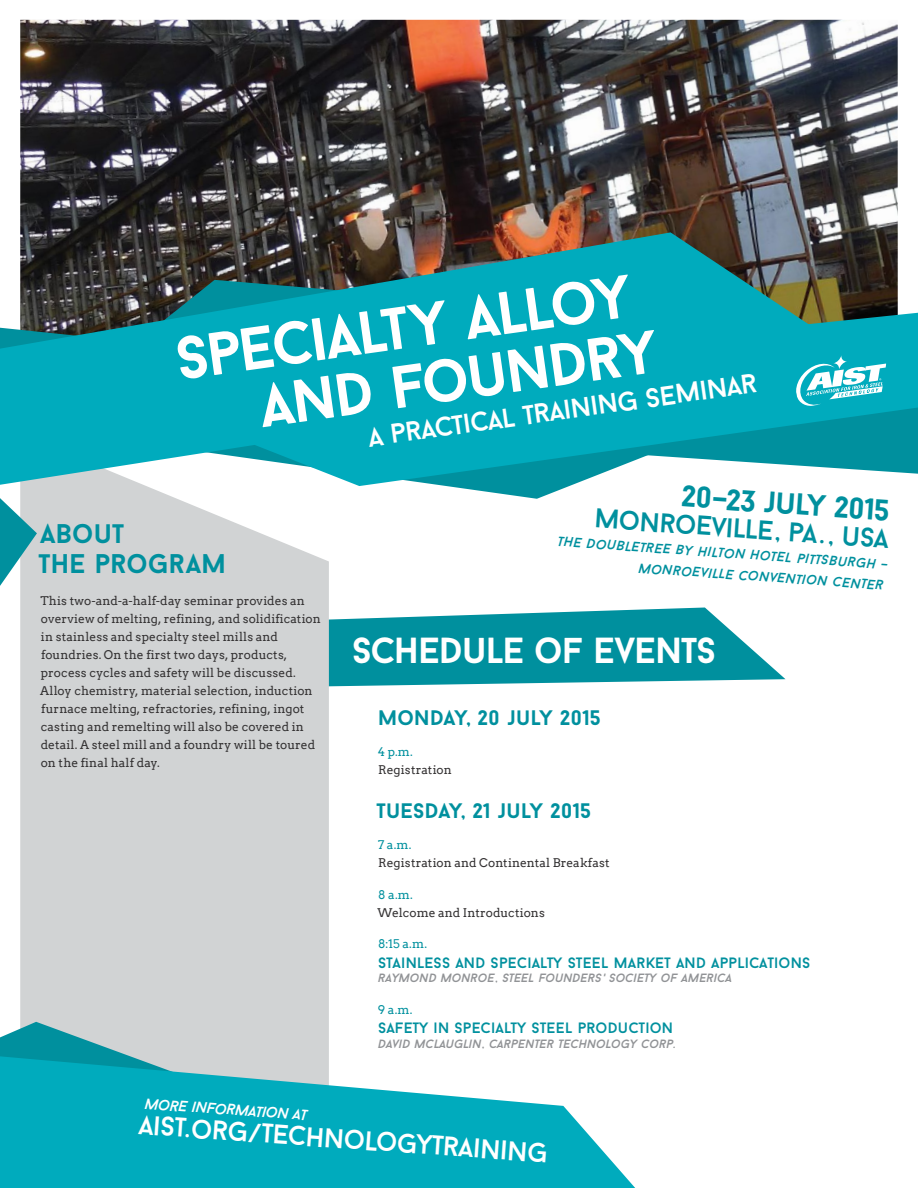
<style>
.page{position:relative;width:918px;height:1188px;background:#fff}
.page>*{position:absolute;margin:0;border:0;box-sizing:border-box;transform-origin:0 0}
.t1{font:700 60px/58.5px "Baron Neue";color:#fff}
.t2{font:700 36.3px "Baron Neue";letter-spacing:-.02em;color:#fff}
.t3{font:700 30px "Baron Neue";color:#00909e}
.t4{font:27px "Baron Neue";color:#fff}
.t5{font:27px "Baron Neue";color:#00909e}
.t6{font:700 27px/30px "Baron Neue";letter-spacing:.005em;color:#00909e}
.t7{font:700 21px "Baron Neue";letter-spacing:.01em;color:#00909e}
.t8{font:15px "Baron Neue";letter-spacing:.01em;color:#00909e}
.t9{font:italic 15px "Baron Neue";color:#fff}
.t10{font:italic 13.5px/21px "Baron Neue";color:#00909e;text-align:right}
.t11{font:12px/18px "Arvo";letter-spacing:.01em;color:#333132}
.t12{font:italic 12px "Baron Neue";color:#919396}
.t13{font:12px "Arvo";color:#00909e}
</style>
<div class="page">
<img style="left:20px;top:20px;width:878px;height:260px">
<svg style="left:329px;top:608px;width:457px;height:78px"></svg>
<div style="left:20px;top:499px;width:309px;height:523px;background:#d1d3d4"></div>
<svg style="left:0;top:499px;width:37px;height:87px;background:#6eb7bf"></svg>
<svg style="left:0;top:1022px;width:329px;height:34px;background:#a2c4c8"></svg>
<svg style="left:0;top:1056px;width:635px;height:132px;fill:#00abbd"></svg>
<svg style="left:0;top:485px;width:569px;height:14px"></svg>
<svg style="left:127px;top:313px;width:791px;height:173px;background:#26a9b7"></svg>
<svg style="left:0;top:232px;width:850px;height:253px;background:#2198a3"></svg>
<svg style="left:793px;top:355px;width:93px;height:52px"></svg>
<h1 class="t1" style="left:247px;top:318px;width:403px;text-indent:-76px;rotate:-8deg">SPECIALTY ALLOY<br>AND FOUNDRY</h1>
<h3 class="t4" style="left:366px;top:420px;width:394px;rotate:-8deg">A PRACTICAL TRAINING SEMINAR</h3>
<h3 class="t6" style="left:39px;top:518px;width:189px">ABOUT<br>THE PROGRAM</h3>
<p class="t11" style="left:40px;top:591px;width:282px">This two-and-a-half-day seminar provides an overview of melting, refining, and solidification in stainless and specialty steel mills and foundries. On the first two days, products, process cycles and safety will be discussed.<br>Alloy chemistry, material selection, induction furnace melting, refractories, refining, ingot casting and remelting will also be covered in detail. A steel mill and a foundry will be toured on the final half day.</p>
<h3 class="t3" style="left:683px;top:477px;width:210px;rotate:4deg">20–23 JULY 2015</h3>
<h3 class="t5" style="left:596px;top:501px;width:296px;rotate:4deg">MONROEVILLE , PA . , USA</h3>
<p class="t10" style="left:560px;top:531px;width:333px;rotate:4deg">THE DOUBLETREE BY HILTON HOTEL PITTSBURGH –<br>MONROEVILLE CONVENTION CENTER</p>
<h2 class="t2" style="left:352px;top:627px;width:366px">SCHEDULE OF EVENTS</h2>
<h3 class="t7" style="left:378px;top:704px;width:224px">MONDAY, 20 JULY 2015</h3>
<p class="t13" style="left:378px;top:745px;width:37px">4 p.m.</p>
<p class="t11" style="left:378px;top:761px;width:75px">Registration</p>
<h3 class="t7" style="left:377px;top:797px;width:216px">TUESDAY, 21 JULY 2015</h3>
<p class="t13" style="left:378px;top:838px;width:35px">7 a.m.</p>
<p class="t11" style="left:378px;top:854px;width:233px">Registration and Continental Breakfast</p>
<p class="t13" style="left:378px;top:888px;width:36px">8 a.m.</p>
<p class="t11" style="left:378px;top:904px;width:169px">Welcome and Introductions</p>
<p class="t13" style="left:378px;top:937px;width:50px">8:15 a.m.</p>
<p class="t8" style="left:378px;top:953px;width:434px">STAINLESS AND SPECIALTY STEEL MARKET AND APPLICATIONS</p>
<p class="t12" style="left:379px;top:970px;width:355px">RAYMOND MONROE , STEEL FOUNDERS' SOCIETY OF AMERICA</p>
<p class="t13" style="left:378px;top:1003px;width:36px">9 a.m.</p>
<p class="t8" style="left:378px;top:1019px;width:296px">SAFETY IN SPECIALTY STEEL PRODUCTION</p>
<p class="t12" style="left:379px;top:1036px;width:299px">DAVID MCLAUGLIN , CARPENTER TECHNOLOGY CORP.</p>
<p class="t9" style="left:147px;top:1094px;width:164px;rotate:4deg">MORE INFORMATION AT</p>
<h3 class="t4" style="left:140px;top:1108px;width:412px;rotate:4deg">AIST.ORG/TECHNOLOGYTRAINING</h3>
</div>
